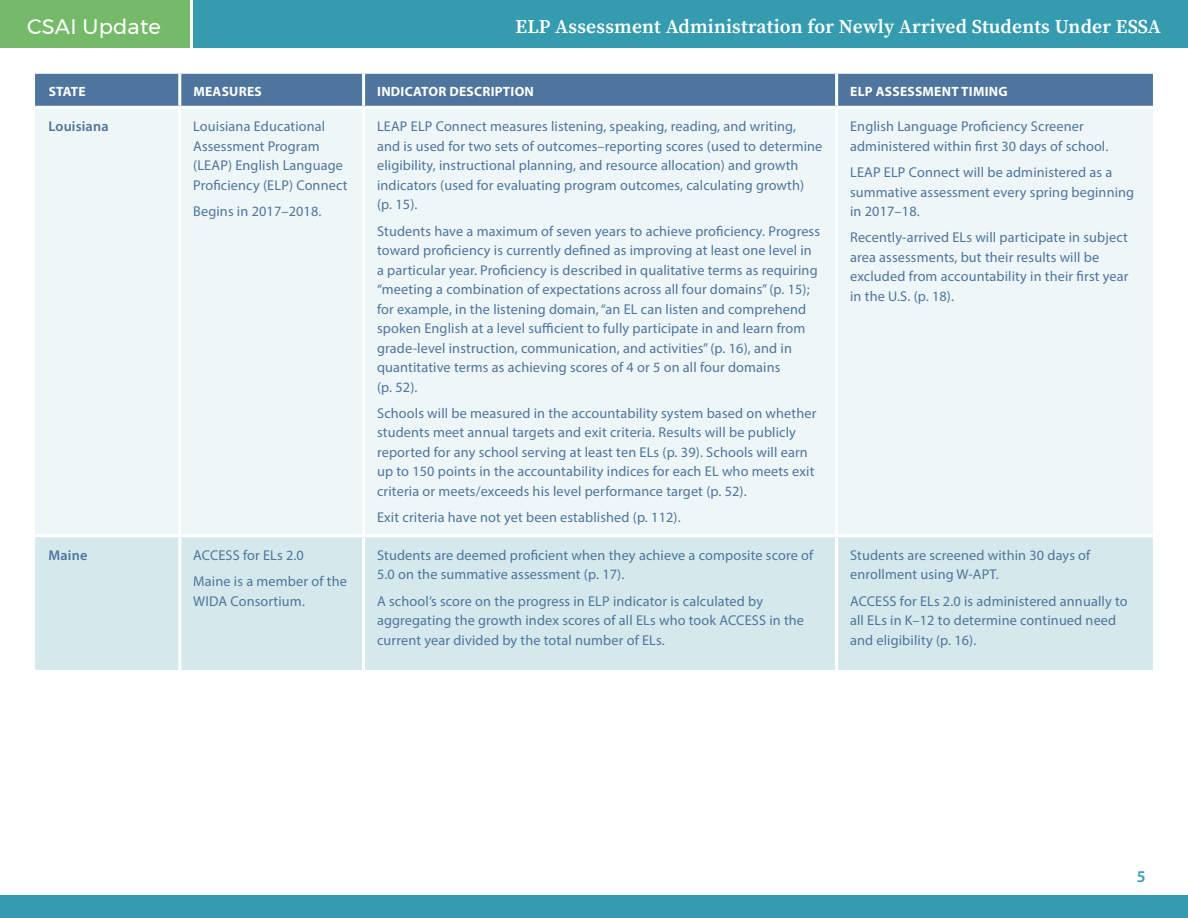
<style>
.page{position:relative;width:1188px;height:918px;background:#fff}
.page>*{position:absolute;margin:0;border:0;box-sizing:border-box;transform-origin:0 0}
.t1{font:21px "Montserrat";letter-spacing:.01em;color:#fff}
.t2{font:600 19.5px "Source Serif Pro";letter-spacing:.01em;color:#fff}
.t3{font:600 16.5px "Myriad Pro";color:#359cb0}
.Table_cell{font:14.25px/19.5px "Myriad Pro";letter-spacing:.01em;color:#4d759d}
.Table_cell-2{font:600 14.25px "Myriad Pro";letter-spacing:.01em;color:#4d759d}
.Table_column_heading{font:700 13.5px "Myriad Pro";letter-spacing:.02em;color:#fff}
</style>
<div class="page">
<div style="left:0;top:896px;width:1188px;height:22px;background:#359cb0"></div>
<div style="left:193px;top:0;width:995px;height:48px;background:#359cb0"></div>
<div style="left:0;top:0;width:190px;height:48px;background:#74ba68"></div>
<div style="left:35px;top:74px;width:1118px;height:32px;background:#4d759d"></div>
<div style="left:35px;top:109px;width:1118px;height:425px;background:#eef6f8"></div>
<div style="left:35px;top:537px;width:1118px;height:133px;background:#d5e9ed"></div>
<hr style="left:362px;top:74px;width:3px;height:32px;background:#fff">
<hr style="left:362px;top:109px;width:3px;height:425px;background:#fff">
<hr style="left:362px;top:537px;width:3px;height:133px;background:#fff">
<hr style="left:835px;top:74px;width:3px;height:32px;background:#fff">
<hr style="left:835px;top:109px;width:3px;height:425px;background:#fff">
<hr style="left:835px;top:537px;width:3px;height:133px;background:#fff">
<hr style="left:178px;top:74px;width:3px;height:32px;background:#fff">
<hr style="left:178px;top:109px;width:3px;height:425px;background:#fff">
<hr style="left:178px;top:537px;width:3px;height:133px;background:#fff">
<h1 class="t1" style="left:27px;top:11px;width:135px">CSAI Update</h1>
<h2 class="t2" style="left:516px;top:13px;width:647px">ELP Assessment Administration for Newly Arrived Students Under ESSA</h2>
<p class="Table_column_heading" style="left:49px;top:82px;width:39px">STATE</p>
<p class="Table_column_heading" style="left:193px;top:82px;width:70px">MEASURES</p>
<p class="Table_column_heading" style="left:377px;top:82px;width:158px">INDICATOR DESCRIPTION</p>
<p class="Table_column_heading" style="left:850px;top:82px;width:159px">ELP ASSESSMENT TIMING</p>
<p class="Table_cell-2" style="left:49px;top:118px;width:62px">Louisiana</p>
<p class="Table_cell" style="left:193px;top:117px;width:156px">Louisiana Educational<br>Assessment Program (LEAP) English Language<br>Proficiency (ELP) Connect</p>
<p class="Table_cell" style="left:193px;top:201px;width:130px">Begins in 2017–2018.</p>
<p class="Table_cell" style="left:850px;top:117px;width:260px">English Language Proficiency Screener administered within first 30 days of school.</p>
<p class="Table_cell" style="left:850px;top:162px;width:286px">LEAP ELP Connect will be administered as a summative assessment every spring beginning in 2017–18.</p>
<p class="Table_cell" style="left:850px;top:228px;width:280px">Recently-arrived ELs will participate in subject area assessments, but their results will be excluded from accountability in their first year in the U.S. (p. 18).</p>
<p class="Table_cell" style="left:377px;top:117px;width:447px">LEAP ELP Connect measures listening, speaking, reading, and writing, and is used for two sets of outcomes–reporting scores (used to determine eligibility, instructional planning, and resource allocation) and growth indicators (used for evaluating program outcomes, calculating growth) (p. 15).</p>
<p class="Table_cell" style="left:377px;top:221px;width:444px">Students have a maximum of seven years to achieve proficiency. Progress toward proficiency is currently defined as improving at least one level in a particular year. Proficiency is described in qualitative terms as requiring “meeting a combination of expectations across all four domains” (p. 15); for example, in the listening domain, “an EL can listen and comprehend spoken English at a level sufficient to fully participate in and learn from grade-level instruction, communication, and activities” (p. 16), and in quantitative terms as achieving scores of 4 or 5 on all four domains<br>(p. 52).</p>
<p class="Table_cell" style="left:377px;top:403px;width:441px">Schools will be measured in the accountability system based on whether students meet annual targets and exit criteria. Results will be publicly reported for any school serving at least ten ELs (p. 39). Schools will earn up to 150 points in the accountability indices for each EL who meets exit criteria or meets/exceeds his level performance target (p. 52).</p>
<p class="Table_cell" style="left:377px;top:507px;width:305px">Exit criteria have not yet been established (p. 112).</p>
<p class="Table_cell-2" style="left:49px;top:546px;width:40px">Maine</p>
<p class="Table_cell" style="left:193px;top:545px;width:112px">ACCESS for ELs 2.0</p>
<p class="Table_cell" style="left:193px;top:571px;width:155px">Maine is a member of the<br>WIDA Consortium.</p>
<p class="Table_cell" style="left:377px;top:545px;width:438px">Students are deemed proficient when they achieve a composite score of<br>5.0 on the summative assessment (p. 17).</p>
<p class="Table_cell" style="left:377px;top:591px;width:429px">A school’s score on the progress in ELP indicator is calculated by aggregating the growth index scores of all ELs who took ACCESS in the current year divided by the total number of ELs.</p>
<p class="Table_cell" style="left:850px;top:545px;width:242px">Students are screened within 30 days of enrollment using W-APT.</p>
<p class="Table_cell" style="left:850px;top:591px;width:279px">ACCESS for ELs 2.0 is administered annually to all ELs in K–12 to determine continued need and eligibility (p. 16).</p>
<p class="t3" style="left:1137px;top:866px;width:10px">5</p>
</div>
